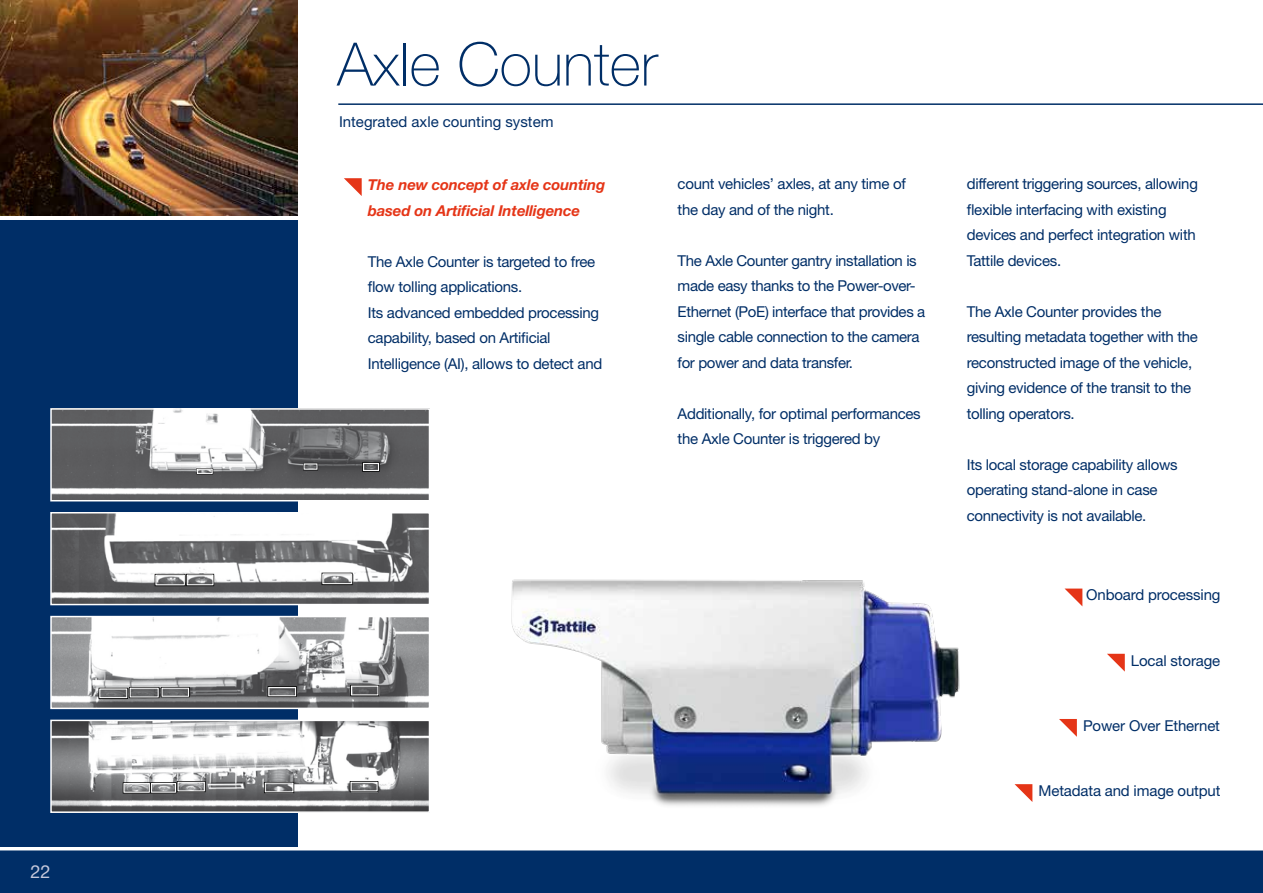
<style>
.page{position:relative;width:1263px;height:893px;background:#fff}
.page>*{position:absolute;margin:0;border:0;box-sizing:border-box;transform-origin:0 0}
.t1{font:100 60px "Helvetica Neue LT Std";color:#002e67}
.t2{font:18px "Helvetica Neue LT Std";color:#c5c8db}
.t3{font:15px/25.5px "Helvetica Neue LT Std";letter-spacing:-.02em;color:#002e67}
.t4{font:italic 700 15px/25.5px "Helvetica Neue LT Std";letter-spacing:-.01em;color:#e53517}
.t5{font:15px "Helvetica Neue LT Std";color:#002e67}
</style>
<div class="page">
<div style="left:0;top:220px;width:298px;height:626px;background:#002e67"></div>
<div style="left:0;top:850px;width:1263px;height:43px;background:#002e67"></div>
<img style="left:0;top:0;width:298px;height:216px">
<hr style="left:338px;top:103px;width:925px;height:2px;background:#002e67">
<img style="left:511px;top:579px;width:522px;height:227px">
<svg style="left:1107px;top:654px;width:18px;height:18px"></svg>
<svg style="left:1059px;top:719px;width:18px;height:18px"></svg>
<svg style="left:1014px;top:784px;width:18px;height:18px"></svg>
<svg style="left:344px;top:178px;width:18px;height:18px"></svg>
<svg style="left:1065px;top:589px;width:17px;height:17px"></svg>
<img style="left:53px;top:515px;width:374px;height:87px">
<div style="left:50px;top:512px;width:380px;height:93px;border:2px solid #fff"></div>
<img style="left:53px;top:411px;width:374px;height:87px">
<div style="left:50px;top:408px;width:380px;height:93px;border:2px solid #fff"></div>
<img style="left:53px;top:619px;width:374px;height:87px">
<div style="left:50px;top:616px;width:380px;height:93px;border:2px solid #fff"></div>
<img style="left:53px;top:723px;width:374px;height:87px">
<div style="left:50px;top:720px;width:380px;height:93px;border:2px solid #fff"></div>
<div style="left:156px;top:575px;width:29px;height:10px;border:1px solid #fff"></div>
<div style="left:187px;top:575px;width:26px;height:10px;border:1px solid #fff"></div>
<div style="left:197px;top:469px;width:16px;height:5px;border:1px solid #fff"></div>
<div style="left:362px;top:462px;width:18px;height:10px;border:1px solid #000"></div>
<div style="left:363px;top:463px;width:16px;height:8px;border:1px solid #fff"></div>
<div style="left:322px;top:573px;width:30px;height:12px;border:1px solid #000"></div>
<div style="left:322px;top:574px;width:30px;height:10px;border:1px solid #fff"></div>
<div style="left:124px;top:783px;width:26px;height:9px;border:1px solid #fff"></div>
<div style="left:150px;top:782px;width:26px;height:11px;border:1px solid #000"></div>
<div style="left:151px;top:783px;width:25px;height:9px;border:1px solid #fff"></div>
<div style="left:178px;top:782px;width:27px;height:9px;border:1px solid #fff"></div>
<div style="left:265px;top:783px;width:28px;height:9px;border:1px solid #fff"></div>
<div style="left:351px;top:782px;width:26px;height:9px;border:1px solid #fff"></div>
<div style="left:99px;top:688px;width:29px;height:11px;border:1px solid #000"></div>
<div style="left:99px;top:689px;width:28px;height:9px;border:1px solid #fff"></div>
<div style="left:130px;top:688px;width:29px;height:9px;border:1px solid #fff"></div>
<div style="left:161px;top:687px;width:29px;height:10px;border:1px solid #000"></div>
<div style="left:162px;top:688px;width:27px;height:9px;border:1px solid #fff"></div>
<div style="left:268px;top:686px;width:29px;height:11px;border:1px solid #000"></div>
<div style="left:268px;top:687px;width:28px;height:9px;border:1px solid #fff"></div>
<div style="left:350px;top:685px;width:29px;height:11px;border:1px solid #000"></div>
<div style="left:351px;top:686px;width:27px;height:9px;border:1px solid #fff"></div>
<p class="t2" style="left:30px;top:861px;width:22px">22</p>
<h1 class="t1" style="left:337px;top:30px;width:322px">Axle Counter</h1>
<p class="t5" style="left:339px;top:113px;width:216px">Integrated axle counting system</p>
<p class="t4" style="left:368px;top:172px;width:239px">The new concept of axle counting based on Artificial Intelligence</p>
<p class="t3" style="left:368px;top:248px;width:236px">The Axle Counter is targeted to free flow tolling applications.<br>Its advanced embedded processing capability, based on Artificial Intelligence (AI), allows to detect and</p>
<p class="t3" style="left:678px;top:171px;width:230px">count vehicles’ axles, at any time of the day and of the night.</p>
<p class="t3" style="left:678px;top:247px;width:249px">The Axle Counter gantry installation is made easy thanks to the Power-over-Ethernet (PoE) interface that provides a single cable connection to the camera for power and data transfer.</p>
<p class="t3" style="left:678px;top:400px;width:245px">Additionally, for optimal performances the Axle Counter is triggered by</p>
<p class="t3" style="left:967px;top:171px;width:233px">different triggering sources, allowing flexible interfacing with existing devices and perfect integration with Tattile devices.</p>
<p class="t3" style="left:967px;top:298px;width:233px">The Axle Counter provides the resulting metadata together with the reconstructed image of the vehicle, giving evidence of the transit to the tolling operators.</p>
<p class="t3" style="left:967px;top:451px;width:212px">Its local storage capability allows operating stand-alone in case connectivity is not available.</p>
<p class="t3" style="left:1086px;top:582px;width:136px">Onboard processing</p>
<p class="t3" style="left:1131px;top:647px;width:91px">Local storage</p>
<p class="t3" style="left:1083px;top:712px;width:139px">Power Over Ethernet</p>
<p class="t3" style="left:1038px;top:778px;width:183px">Metadata and image output</p>
</div>
